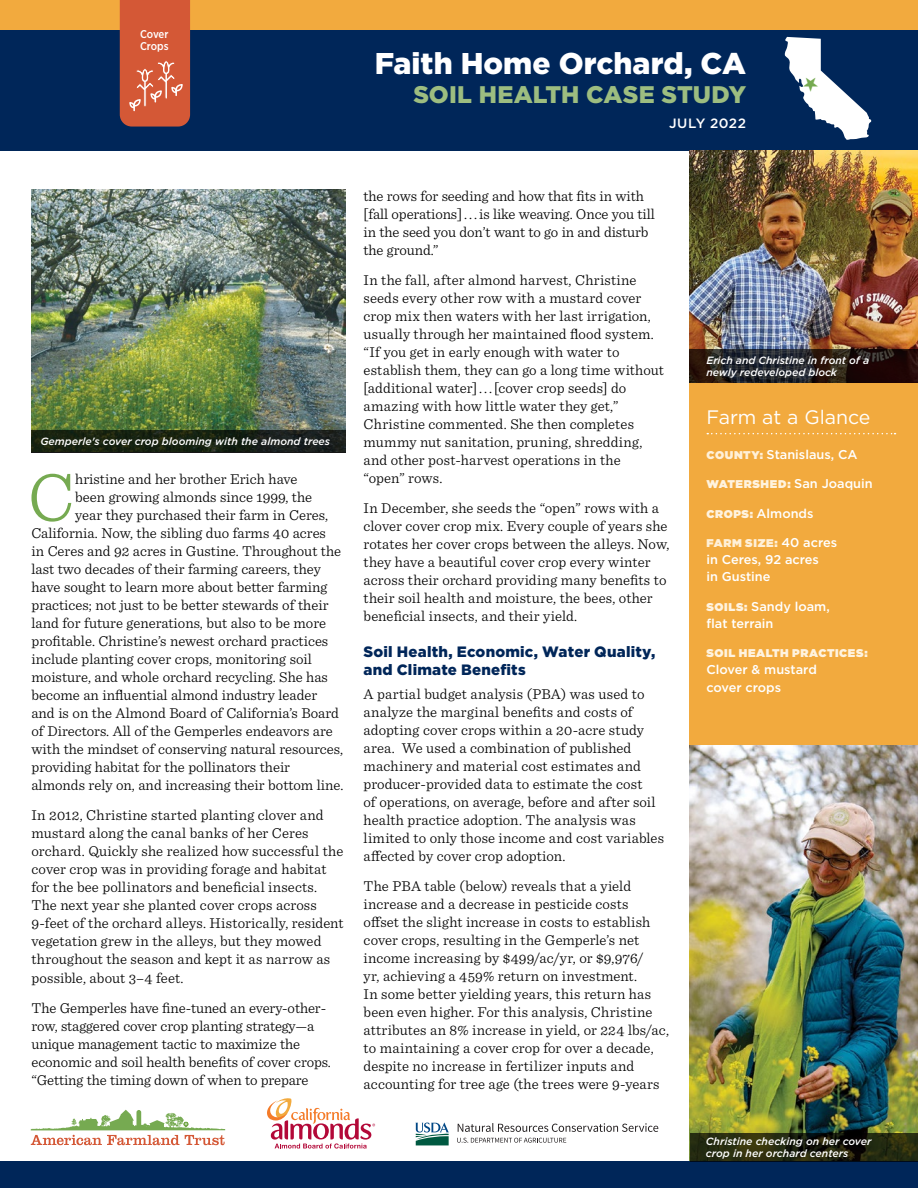
<style>
.page{position:relative;width:918px;height:1188px;background:#fff}
.page>*{position:absolute;margin:0;border:0;box-sizing:border-box;transform-origin:0 0}
.t1{font:300 70.5px "Sentinel";color:#76aa51}
.t2{font:900 30px "Gotham";color:#fff}
.t3{font:900 24px "Gotham";letter-spacing:.005em;color:#9dbd80}
.t4{font:19.5px "Gotham";color:#fff}
.t5{font:300 15px/18px "Sentinel";color:#000}
.t6{font:900 15px/18px "Gotham";letter-spacing:.015em;color:#002659}
.t7{font:500 13.5px "Gotham";letter-spacing:.04em;color:#fff}
.t8{font:500 12.75px/17.2px "Gotham";color:#fff}
.t9{font:900 11.25px "Gotham";letter-spacing:.055em;color:#fff3df}
.t10{font:900 11.25px "Gotham";letter-spacing:.06em;color:#fff0d8}
.t11{font:500 11.25px/12.1px "Gotham Narrow";letter-spacing:-.01em;color:#fff}
.t12{font:italic 500 10.5px/12px "Gotham";color:#fff}
.s1{font-weight:900;font-size:11.25px;color:#fff0d8}
.s2{font-weight:500;font-size:12.75px;color:#fff}
.s3{font-weight:900;font-size:11.25px;color:#fff3df}
</style>
<div class="page">
<div style="left:0;top:0;width:918px;height:151px;background:#002659"></div>
<div style="left:0;top:1161px;width:918px;height:27px;background:#002659"></div>
<div style="left:689px;top:383px;width:229px;height:429px;background:#f2aa3e"></div>
<div style="left:0;top:0;width:918px;height:30px;background:#f2aa3e"></div>
<img style="left:689px;top:151px;width:229px;height:198px">
<img style="left:32px;top:189px;width:314px;height:241px">
<svg style="left:32px;top:430px;width:314px;height:22px;background:#182214"></svg>
<svg style="left:689px;top:349px;width:229px;height:34px;background:#251c1b"></svg>
<img style="left:689px;top:745px;width:229px;height:416px">
<svg style="left:690px;top:1133px;width:228px;height:28px;background:#23250d"></svg>
<svg style="left:120px;top:0;width:70px;height:127px;background:#d35f3f"></svg>
<svg style="left:707px;top:433px;width:189px;height:1px"></svg>
<svg style="left:458px;top:1123px;width:200px;height:9px"></svg>
<svg style="left:457px;top:1138px;width:109px;height:5px"></svg>
<svg style="left:415px;top:1122px;width:34px;height:23px"></svg>
<svg style="left:31px;top:1110px;width:194px;height:35px"></svg>
<svg style="left:267px;top:1098px;width:108px;height:51px"></svg>
<svg style="left:784px;top:37px;width:88px;height:103px"></svg>
<p class="t11" style="left:140px;top:28px;width:30px">Cover<br>Crops</p>
<h2 class="t2" style="left:375px;top:43px;width:373px">Faith Home Orchard, CA</h2>
<h3 class="t3" style="left:413px;top:78px;width:334px">SOIL HEALTH CASE STUDY</h3>
<p class="t7" style="left:669px;top:115px;width:79px">JULY 2022</p>
<p class="t12" style="left:40px;top:435px;width:64px">and pasture</p>
<p class="t12" style="left:40px;top:435px;width:291px">Gemperle's cover crop blooming with the almond trees</p>
<h1 class="t1" style="left:28px;top:447px;width:49px">C</h1>
<p class="t5" style="left:75px;top:470px;width:224px">hristine and her brother Erich have</p>
<p class="t5" style="left:75px;top:488px;width:238px">been growing almonds since 1999, the</p>
<p class="t5" style="left:75px;top:506px;width:254px">year they purchased their farm in Ceres,</p>
<p class="t5" style="left:31px;top:524px;width:296px">California. Now, the sibling duo farms 40 acres</p>
<p class="t5" style="left:31px;top:542px;width:311px">in Ceres and 92 acres in Gustine. Throughout the</p>
<p class="t5" style="left:31px;top:560px;width:291px">last two decades of their farming careers, they</p>
<p class="t5" style="left:31px;top:578px;width:298px">have sought to learn more about better farming</p>
<p class="t5" style="left:31px;top:596px;width:299px">practices; not just to be better stewards of their</p>
<p class="t5" style="left:31px;top:614px;width:296px">land for future generations, but also to be more</p>
<p class="t5" style="left:31px;top:632px;width:298px">profitable. Christine’s newest orchard practices</p>
<p class="t5" style="left:31px;top:650px;width:282px">include planting cover crops, monitoring soil</p>
<p class="t5" style="left:31px;top:668px;width:298px">moisture, and whole orchard recycling. She has</p>
<p class="t5" style="left:31px;top:686px;width:287px">become an influential almond industry leader</p>
<p class="t5" style="left:31px;top:704px;width:309px">and is on the Almond Board of California’s Board</p>
<p class="t5" style="left:31px;top:722px;width:303px">of Directors. All of the Gemperles endeavors are</p>
<p class="t5" style="left:31px;top:740px;width:313px">with the mindset of conserving natural resources,</p>
<p class="t5" style="left:31px;top:758px;width:260px">providing habitat for the pollinators their</p>
<p class="t5" style="left:31px;top:776px;width:314px">almonds rely on, and increasing their bottom line.</p>
<p class="t5" style="left:31px;top:806px;width:314px">In 2012, Christine started planting clover and mustard along the canal banks of her Ceres orchard. Quickly she realized how successful the cover crop was in providing forage and habitat for the bee pollinators and beneficial insects.<br>The next year she planted cover crops across 9-feet of the orchard alleys. Historically, resident vegetation grew in the alleys, but they mowed throughout the season and kept it as narrow as possible, about 3–4 feet.</p>
<p class="t5" style="left:31px;top:998px;width:301px">The Gemperles have fine-tuned an every-other&shy;row, staggered cover crop planting strategy—a unique management tactic to maximize the economic and soil health benefits of cover crops. “Getting the timing down of when to prepare</p>
<p class="t5" style="left:364px;top:186px;width:293px">the rows for seeding and how that fits in with [fall operations] . . . is like weaving. Once you till in the seed you don’t want to go in and disturb the ground.”</p>
<p class="t5" style="left:364px;top:270px;width:302px">In the fall, after almond harvest, Christine seeds every other row with a mustard cover crop mix then waters with her last irrigation, usually through her maintained flood system. “If you get in early enough with water to establish them, they can go a long time without [additional water] . . . [cover crop seeds] do amazing with how little water they get,” Christine commented. She then completes mummy nut sanitation, pruning, shredding, and other post-harvest operations in the “open” rows.</p>
<p class="t5" style="left:364px;top:498px;width:308px">In December, she seeds the “open” rows with a clover cover crop mix. Every couple of years she rotates her cover crops between the alleys. Now, they have a beautiful cover crop every winter across their orchard providing many benefits to their soil health and moisture, the bees, other beneficial insects, and their yield.</p>
<p class="t6" style="left:364px;top:643px;width:293px">Soil Health, Economic, Water Quality, and Climate Benefits</p>
<p class="t5" style="left:364px;top:684px;width:302px">A partial budget analysis (PBA) was used to analyze the marginal benefits and costs of adopting cover crops within a 20-acre study area. We used a combination of published machinery and material cost estimates and producer-provided data to estimate the cost<br>of operations, on average, before and after soil health practice adoption. The analysis was limited to only those income and cost variables affected by cover crop adoption.</p>
<p class="t5" style="left:364px;top:876px;width:307px">The PBA table (below) reveals that a yield increase and a decrease in pesticide costs<br>offset the slight increase in costs to establish cover crops, resulting in the Gemperle’s net income increasing by $499/ac/yr, or $9,976/<br>yr, achieving a 459% return on investment.<br>In some better yielding years, this return has been even higher. For this analysis, Christine attributes an 8% increase in yield, or 224 lbs/ac, to maintaining a cover crop for over a decade, despite no increase in fertilizer inputs and accounting for tree age (the trees were 9-years</p>
<p class="t12" style="left:706px;top:354px;width:164px">Erich and Christine in front of a newly redeveloped block</p>
<h3 class="t4" style="left:706px;top:405px;width:165px">Farm at a Glance</h3>
<p class="t8" style="left:706px;top:446px;width:153px"><span class="s1">COUNTY:</span> Stanislaus, CA</p>
<p class="t9" style="left:706px;top:476px;width:168px">WATERSHED: <span class="s2">San Joaquin</span></p>
<p class="t8" style="left:706px;top:504px;width:109px"><span class="s3">CROPS:</span> Almonds</p>
<p class="t10" style="left:706px;top:535px;width:132px">FARM SIZE: <span class="s2">40 acres</span></p>
<p class="t8" style="left:706px;top:551px;width:114px">in Ceres, 92 acres in Gustine</p>
<p class="t8" style="left:706px;top:597px;width:125px"><span class="s3">SOILS:</span> Sandy loam, flat terrain</p>
<p class="t9" style="left:706px;top:645px;width:163px">SOIL HEALTH PRACTICES:</p>
<p class="t8" style="left:706px;top:661px;width:112px;line-height:18px">Clover &amp; mustard cover crops</p>
<p class="t12" style="left:706px;top:1135px;width:167px">Christine checking on her cover crop in her orchard centers</p>
</div>
